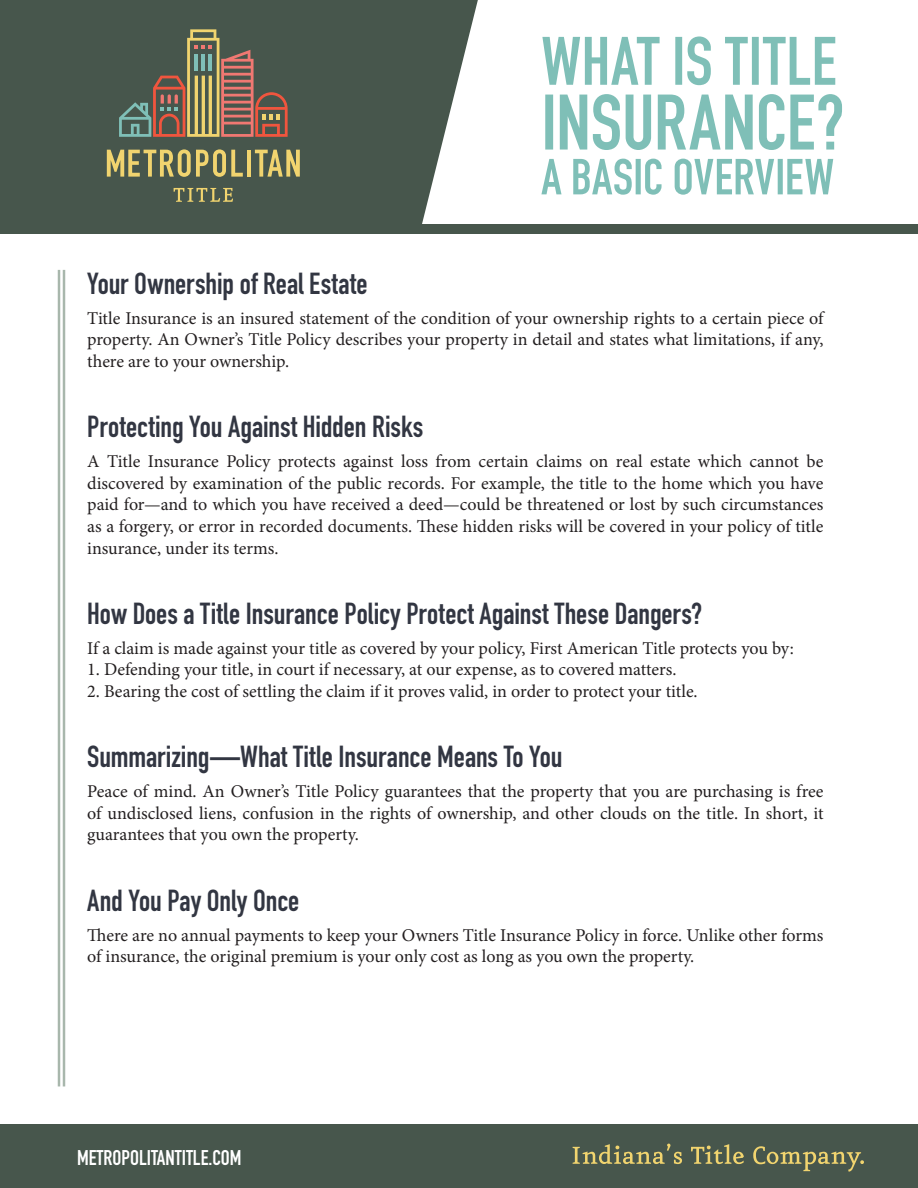
<style>
.page{position:relative;width:918px;height:1188px;background:#fff}
.page>*{position:absolute;margin:0;border:0;box-sizing:border-box;transform-origin:0 0}
.t1{font:30px "DIN Engschrift Std";color:#323642}
.t2{font:21px "DIN Engschrift Std";color:#fff}
.t3{font:18px/21.6px "Minion Pro";letter-spacing:-.005em;color:#231f20;text-align:justify}
</style>
<div class="page">
<svg style="left:0;top:0;width:478px;height:224px;background:#546259"></svg>
<div style="left:0;top:1124px;width:918px;height:64px;background:#47564c"></div>
<div style="left:0;top:224px;width:918px;height:9px;background:#47564c"></div>
<svg style="left:107px;top:149px;width:136px;height:28px;background:#8f8b5a"></svg>
<hr style="left:247px;top:150px;width:4px;height:27px;background:#f1d46f">
<svg style="left:255px;top:150px;width:45px;height:27px"></svg>
<svg style="left:174px;top:188px;width:59px;height:14px"></svg>
<svg style="left:119px;top:29px;width:169px;height:108px;background:#6f6655"></svg>
<svg style="left:573px;top:1144px;width:109px;height:20px"></svg>
<svg style="left:691px;top:1144px;width:53px;height:20px"></svg>
<svg style="left:753px;top:1146px;width:111px;height:26px"></svg>
<hr style="left:63px;top:270px;width:2px;height:816px;background:#a8b7ac">
<hr style="left:58px;top:270px;width:2px;height:816px;background:#a8b7ac">
<svg style="left:541px;top:159px;width:292px;height:36px"></svg>
<svg style="left:545px;top:94px;width:297px;height:56px"></svg>
<svg style="left:542px;top:36px;width:293px;height:49px"></svg>
<p class="t1" style="left:87px;top:266px;width:282px">Your Ownership of Real Estate</p>
<p class="t3" style="left:87px;top:307px;width:738px">Title Insurance is an insured statement of the condition of your ownership rights to a certain piece of property. An Owner’s Title Policy describes your property in detail and states what limitations, if any, there are to your ownership.</p>
<p class="t1" style="left:87px;top:409px;width:338px">Protecting You Against Hidden Risks</p>
<p class="t3" style="left:87px;top:451px;width:738px">A Title Insurance Policy protects against loss from certain claims on real estate which cannot be discovered by examination of the public records. For example, the title to the home which you have paid for—and to which you have received a deed—could be threatened or lost by such circumstances as a forgery, or error in recorded documents. These hidden risks will be covered in your policy of title insurance, under its terms.</p>
<p class="t1" style="left:87px;top:596px;width:616px">How Does a Title Insurance Policy Protect Against These Dangers?</p>
<p class="t3" style="left:87px;top:637px;width:708px">If a claim is made against your title as covered by your policy, First American Title protects you by:</p>
<p class="t3" style="left:87px;top:659px;width:591px">1. Defending your title, in court if necessary, at our expense, as to covered matters.</p>
<p class="t3" style="left:87px;top:681px;width:612px">2. Bearing the cost of settling the claim if it proves valid, in order to protect your title.</p>
<p class="t1" style="left:87px;top:739px;width:477px">Summarizing—What Title Insurance Means To You</p>
<p class="t3" style="left:87px;top:781px;width:738px">Peace of mind. An Owner’s Title Policy guarantees that the property that you are purchasing is free of undisclosed liens, confusion in the rights of ownership, and other clouds on the title. In short, it guarantees that you own the property.</p>
<p class="t1" style="left:87px;top:883px;width:214px">And You Pay Only Once</p>
<p class="t3" style="left:87px;top:924px;width:738px">There are no annual payments to keep your Owners Title Insurance Policy in force. Unlike other forms of insurance, the original premium is your only cost as long as you own the property.</p>
<p class="t2" style="left:77px;top:1145px;width:166px">METROPOLITANTITLE.COM</p>
</div>
